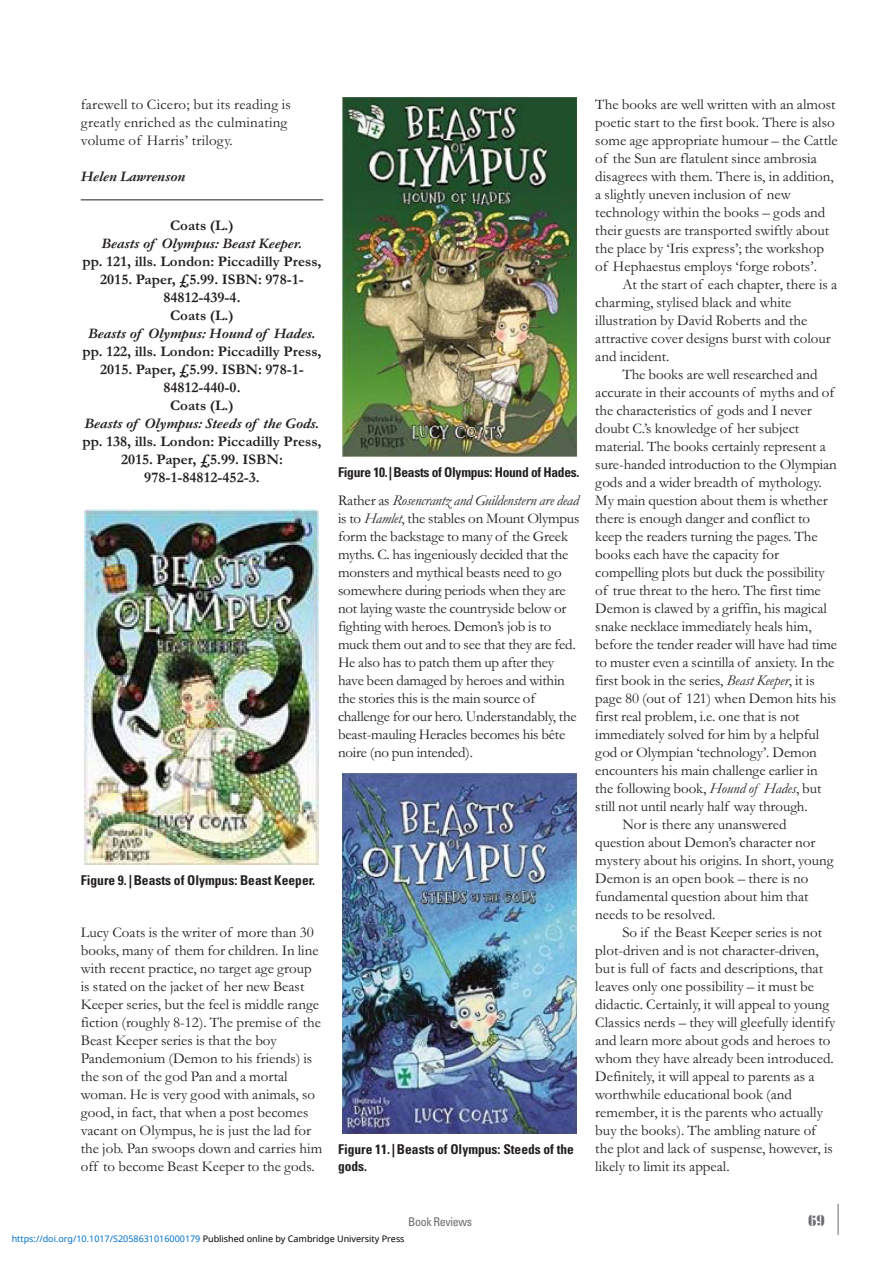
<style>
.page{position:relative;width:893px;height:1263px;background:#fff}
.page>*{position:absolute;margin:0;border:0;box-sizing:border-box;transform-origin:0 0}
.T{font:15px/18px "Garamond";color:#231f20}
.T1{font:15px/18px "Garamond";color:#231f20}
.BR2{font:700 15px/18px "Garamond";color:#231f20;text-align:center}
.BRCA{font:italic 700 15px "Garamond";color:#231f20}
.t1{font:15px "Onyx MT Std";color:#6c6d70;scale:2 1}
.FC{font:700 condensed 13.5px/16.5px "Univers LT Std";color:#231f20}
.FC-2{font:700 condensed 13.5px "Univers LT Std";letter-spacing:-.02em;color:#231f20}
.t2{font:condensed 12px "Univers LT Std";letter-spacing:-.03em;color:#6c6d70}
.t3{font:9px "Noto Sans";color:#0172cf}
.s1{font-style:italic}
.s2{color:#000}
</style>
<div class="page">
<hr style="left:838px;top:1204px;width:1px;height:31px;background:#6c6d70">
<hr style="left:81px;top:199px;width:242px;height:1px;background:#231f20">
<img style="left:85px;top:510px;width:234px;height:354px">
<img style="left:342px;top:98px;width:234px;height:358px">
<img style="left:342px;top:773px;width:234px;height:360px">
<p class="T" style="left:81px;top:95px;width:212px">farewell to Cicero; but its reading is greatly enriched as the culminating volume of Harris’ trilogy.</p>
<p class="BRCA" style="left:81px;top:168px;width:106px">Helen Lawrenson</p>
<p class="BR2" style="left:82px;top:217px;width:241px">Coats (L.)<br><span class="s1">Beasts of Olympus: Beast Keeper.<br></span>pp. 121, ills. London: Piccadilly Press,<br>2015. Paper, £5.99. ISBN: 978-1-<br>84812-439-4.<br>Coats (L.)<br><span class="s1">Beasts of Olympus: Hound of Hades. </span>pp. 122, ills. London: Piccadilly Press,<br>2015. Paper, £5.99. ISBN: 978-1-<br>84812-440-0.<br>Coats (L.)<br><span class="s1">Beasts of Olympus: Steeds of the Gods. </span>pp. 138, ills. London: Piccadilly Press,<br>2015. Paper, £5.99. ISBN:<br>978-1-84812-452-3.</p>
<p class="FC" style="left:81px;top:872px;width:236px">Figure 9.|Beasts of Olympus: Beast Keeper.</p>
<p class="T1" style="left:81px;top:923px;width:243px">Lucy Coats is the writer of more than 30 books, many of them for children. In line with recent practice, no target age group is stated on the jacket of her new Beast Keeper series, but the feel is middle range fiction (roughly 8-12). The premise of the Beast Keeper series is that the boy Pandemonium (Demon to his friends) is the son of the god Pan and a mortal woman. He is very good with animals, so good, in fact, that when a post becomes vacant on Olympus, he is just the lad for the job. Pan swoops down and carries him off to become Beast Keeper to the gods.</p>
<p class="FC-2" style="left:338px;top:464px;width:243px">Figure 10.|Beasts of Olympus: Hound of Hades.</p>
<p class="T1" style="left:338px;top:491px;width:243px">Rather as <span class="s1">Rosencrantz and Guildenstern are dead </span>is to <span class="s1">Hamlet</span>, the stables on Mount Olympus form the backstage to many of the Greek myths. C. has ingeniously decided that the monsters and mythical beasts need to go somewhere during periods when they are not laying waste the countryside below or fighting with heroes. Demon’s job is to muck them out and to see that they are fed.<br>He also has to patch them up after they have been damaged by heroes and within the stories this is the main source of challenge for our hero. Understandably, the beast-mauling Heracles becomes his bête noire (no pun intended).</p>
<p class="FC" style="left:338px;top:1141px;width:237px">Figure 11.|Beasts of Olympus: Steeds of the gods.</p>
<p class="T1" style="left:595px;top:95px;width:244px">The books are well written with an almost poetic start to the first book. There is also some age appropriate humour – the Cattle of the Sun are flatulent since ambrosia disagrees with them. There is, in addition, a slightly uneven inclusion of new technology within the books – gods and their guests are transported swiftly about the place by ‘Iris express’; the workshop of Hephaestus employs ‘forge robots’.</p>
<p class="T" style="left:595px;top:275px;width:243px;text-indent:27px">At the start of each chapter, there is a charming, stylised black and white illustration by David Roberts and the attractive cover designs burst with colour and incident.</p>
<p class="T" style="left:595px;top:365px;width:243px;text-indent:27px">The books are well researched and accurate in their accounts of myths and of the characteristics of gods and I never doubt C.’s knowledge of her subject material. The books certainly represent a sure-handed introduction to the Olympian gods and a wider breadth of mythology.<br>My main question about them is whether there is enough danger and conflict to keep the readers turning the pages. The books each have the capacity for compelling plots but duck the possibility of true threat to the hero. The first time Demon is clawed by a griffin, his magical snake necklace immediately heals him, before the tender reader will have had time to muster even a scintilla of anxiety. In the first book in the series, <span class="s1">Beast Keeper</span>, it is page 80 (out of 121) when Demon hits his first real problem, i.e. one that is not immediately solved for him by a helpful god or Olympian ‘technology’. Demon encounters his main challenge earlier in the following book, <span class="s1">Hound of Hades</span>, but still not until nearly half way through.</p>
<p class="T" style="left:595px;top:815px;width:240px;text-indent:27px">Nor is there any unanswered question about Demon’s character nor mystery about his origins. In short, young<br>Demon is an open book – there is no fundamental question about him that needs to be resolved.</p>
<p class="T" style="left:595px;top:923px;width:242px;text-indent:27px">So if the Beast Keeper series is not plot-driven and is not character-driven, but is full of facts and descriptions, that leaves only one possibility – it must be didactic. Certainly, it will appeal to young Classics nerds – they will gleefully identify and learn more about gods and heroes to whom they have already been introduced.<br>Definitely, it will appeal to parents as a worthwhile educational book (and remember, it is the parents who actually buy the books). The ambling nature of the plot and lack of suspense, however, is likely to limit its appeal.</p>
<p class="t2" style="left:408px;top:1214px;width:65px">Book Reviews</p>
<p class="t1" style="left:808px;top:1212px;width:10px">69</p>
<p class="t3" style="left:12px;top:1232px;width:394px">https://doi.org/10.1017/S2058631016000179 <span class="s2">Published online by Cambridge University Press</span></p>
</div>
